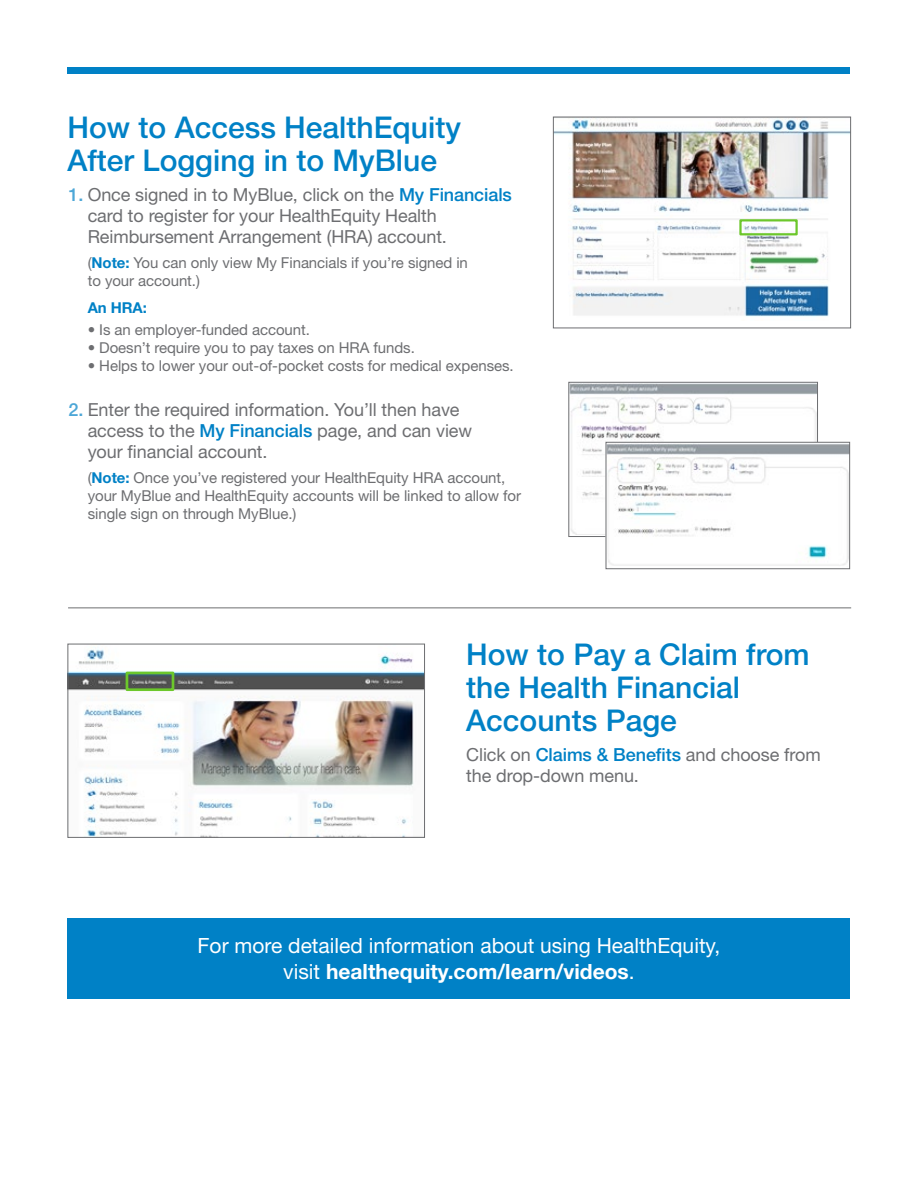
<style>
.page{position:relative;width:918px;height:1188px;background:#fff}
.page>*{position:absolute;margin:0;border:0;box-sizing:border-box;transform-origin:0 0}
.t1{font:500 30px/33px "Helvetica Neue LT Std";color:#0081c6}
.t2{font:21px/25.5px "Helvetica Neue LT Std";color:#fff;text-align:center}
.t3{font:18px/21px "Helvetica Neue LT Std";letter-spacing:-.005em;color:#6d6e71}
.t4{font:15px/18px "Helvetica Neue LT Std";letter-spacing:-.005em;color:#6d6e71}
.t5{font:700 15px "Helvetica Neue LT Std";color:#0081c6}
.s1{font-weight:500;color:#4da7d7}
.s2{font-weight:500;color:#0081c6}
.s3{font-weight:700;color:#0081c6}
.s4{font-weight:700}
</style>
<div class="page">
<div style="left:68px;top:68px;width:782px;height:6px;background:#0081c6"></div>
<img style="left:570px;top:384px;width:246px;height:151px">
<div style="left:568px;top:382px;width:250px;height:155px;border:1px solid #6d6e71"></div>
<img style="left:608px;top:444px;width:240px;height:122px">
<div style="left:606px;top:442px;width:244px;height:127px;border:1px solid #6d6e71"></div>
<img style="left:555px;top:119px;width:294px;height:198px">
<div style="left:553px;top:117px;width:298px;height:211px;border:1px solid #6d6e71"></div>
<hr style="left:68px;top:608px;width:783px;height:1px;background:#6d6e71">
<div style="left:739px;top:219px;width:59px;height:16px;border:2px solid #6cc72b"></div>
<div style="left:68px;top:918px;width:782px;height:81px;background:#0081c6"></div>
<img style="left:70px;top:647px;width:353px;height:189px">
<div style="left:68px;top:644px;width:357px;height:194px;border:1px solid #6d6e71"></div>
<div style="left:126px;top:672px;width:48px;height:19px;border:3px solid #6cc72b"></div>
<h1 class="t1" style="left:68px;top:111px;width:395px">How to Access HealthEquity<br>After Logging in to MyBlue</h1>
<p class="t3" style="left:88px;top:184px;width:426px;text-indent:-19px"><span class="s1">1.</span> Once signed in to MyBlue, click on the <span class="s2">My Financials </span>card to register for your HealthEquity Health<br>Reimbursement Arrangement (HRA) account.</p>
<p class="t4" style="left:88px;top:253px;width:382px">(<span class="s3">Note:</span> You can only view My Financials if you’re signed in to your account.)</p>
<p class="t5" style="left:88px;top:299px;width:61px">An HRA:</p>
<p class="t4" style="left:88px;top:320px;width:224px">• Is an employer-funded account.</p>
<p class="t4" style="left:88px;top:338px;width:329px">• Doesn’t require you to pay taxes on HRA funds.</p>
<p class="t4" style="left:88px;top:356px;width:427px">• Helps to lower your out-of-pocket costs for medical expenses.</p>
<p class="t3" style="left:88px;top:399px;width:386px;text-indent:-19px"><span class="s1">2.</span> Enter the required information. You’ll then have access to the <span class="s2">My Financials</span> page, and can view your financial account.</p>
<p class="t4" style="left:88px;top:468px;width:435px">(<span class="s3">Note:</span> Once you’ve registered your HealthEquity HRA account, your MyBlue and HealthEquity accounts will be linked to allow for single sign on through MyBlue.)</p>
<h1 class="t1" style="left:466px;top:638px;width:345px">How to Pay a Claim from the Health Financial<br>Accounts Page</h1>
<p class="t3" style="left:466px;top:744px;width:356px">Click on <span class="s2">Claims &amp; Benefits</span> and choose from the drop-down menu.</p>
<h2 class="t2" style="left:198px;top:933px;width:524px">For more detailed information about using HealthEquity, visit <span class="s4">healthequity.com/learn/videos</span>.</h2>
</div>
